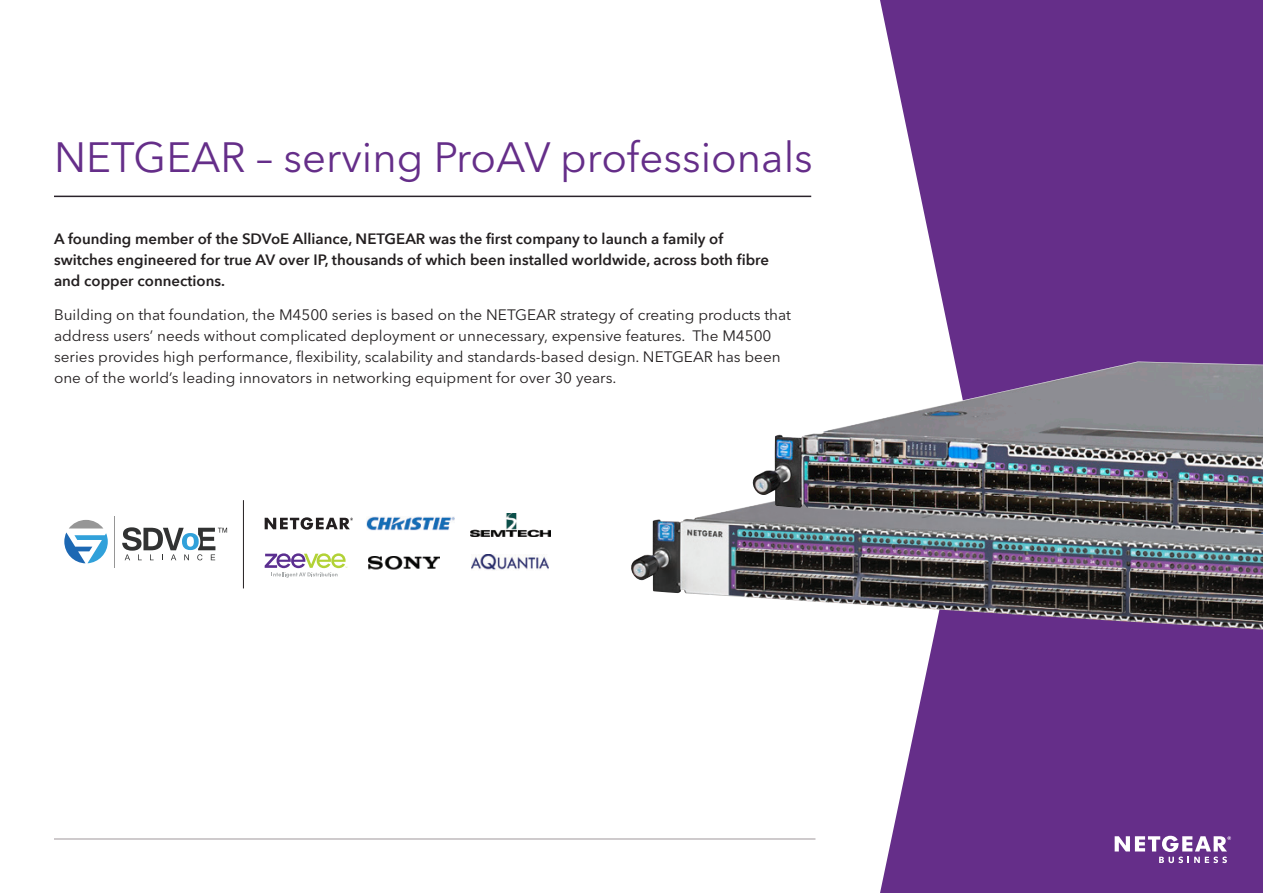
<style>
.page{position:relative;width:1263px;height:893px;background:#fff}
.page>*{position:absolute;margin:0;border:0;box-sizing:border-box;transform-origin:0 0}
.t1{font:42px "Avenir Next LT Pro";color:#652e89}
.t2{font:15px/21px "Avenir Next LT Pro";color:#231f20}
.t3{font:600 15px/21px "Avenir Next";color:#231f20}
</style>
<div class="page">
<hr style="left:54px;top:838px;width:761px;height:2px;background:#bfbabd">
<svg style="left:880px;top:0;width:383px;height:893px;background:#713f92"></svg>
<img style="left:631px;top:507px;width:632px;height:123px">
<img style="left:747px;top:361px;width:516px;height:174px">
<svg style="left:1115px;top:836px;width:116px;height:27px"></svg>
<hr style="left:54px;top:196px;width:757px;height:1px;background:#2a232b">
<svg style="left:265px;top:517px;width:88px;height:13px"></svg>
<img style="left:472px;top:555px;width:77px;height:15px">
<img style="left:367px;top:516px;width:87px;height:15px">
<img style="left:470px;top:513px;width:80px;height:24px">
<svg style="left:265px;top:553px;width:82px;height:25px"></svg>
<img style="left:368px;top:556px;width:71px;height:14px">
<svg style="left:122px;top:527px;width:105px;height:33px"></svg>
<hr style="left:115px;top:516px;width:1px;height:51px;background:#969696">
<svg style="left:64px;top:520px;width:44px;height:43px"></svg>
<hr style="left:243px;top:500px;width:1px;height:88px;background:#231f20">
<p class="t1" style="left:54px;top:132px;width:760px">NETGEAR – serving ProAV professionals</p>
<p class="t3" style="left:54px;top:228px;width:716px">A founding member of the SDVoE Alliance, NETGEAR was the first company to launch a family of switches engineered for true AV over IP, thousands of which been installed worldwide, across both fibre and copper connections.</p>
<p class="t2" style="left:54px;top:304px;width:739px">Building on that foundation, the M4500 series is based on the NETGEAR strategy of creating products that address users’ needs without complicated deployment or unnecessary, expensive features. The M4500 series provides high performance, flexibility, scalability and standards-based design. NETGEAR has been one of the world’s leading innovators in networking equipment for over 30 years.</p>
</div>
